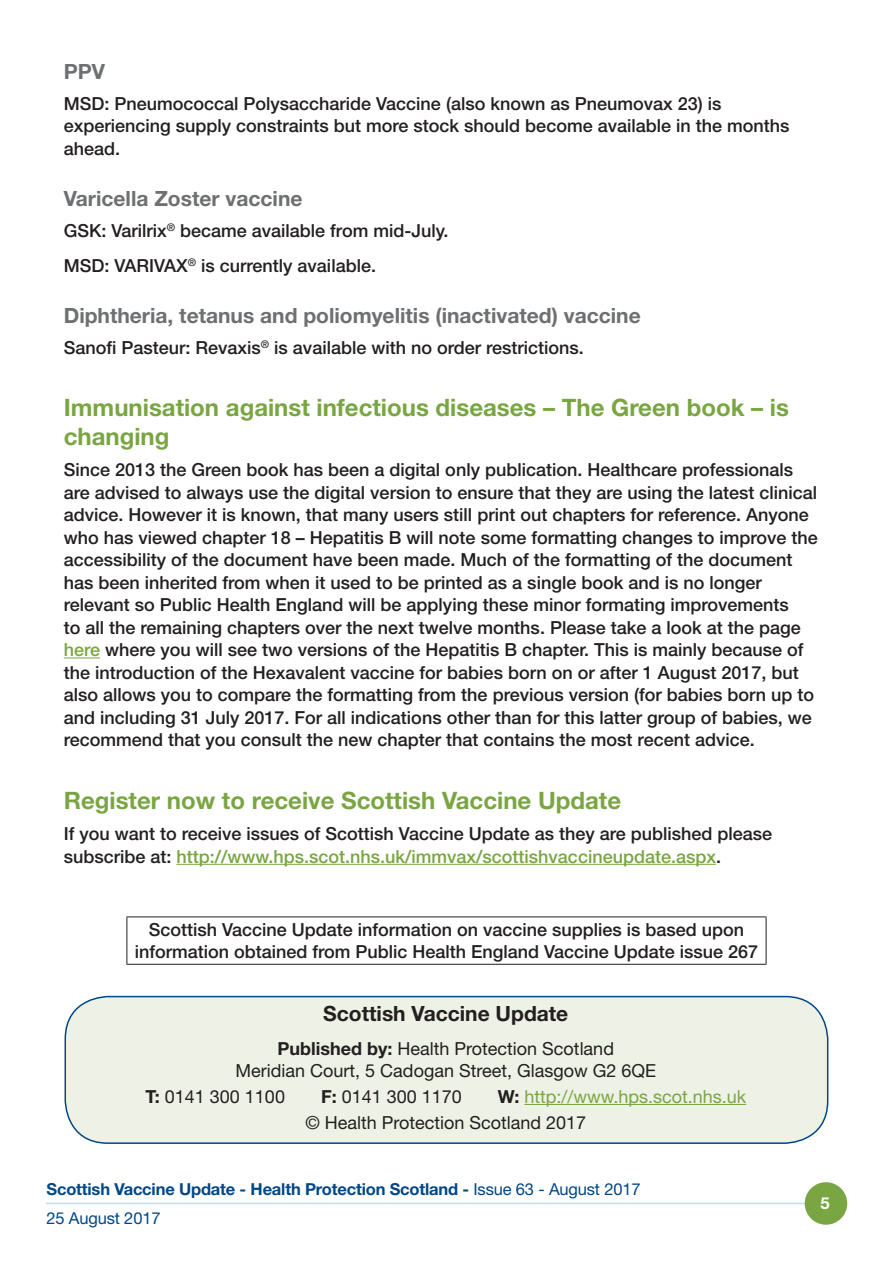
<style>
.page{position:relative;width:893px;height:1263px;background:#fff}
.page>*{position:absolute;margin:0;border:0;box-sizing:border-box;transform-origin:0 0}
.Heading_1{font:700 24px/28.8px "Helvetica Neue LT Std";color:#79a642}
.Heading_2{font:700 21px "Helvetica Neue LT Std";color:#6d6f71}
.Copyright_notice_hea{font:700 21px "Helvetica Neue LT Std";color:#231f20}
.Body{font:500 18px/22.5px "Helvetica Neue LT Std";color:#231f20}
.Copyright_notice{font:18px "Helvetica Neue LT Std";color:#231f20}
.Copyright_notice-2{font:18px "Helvetica Neue LT Std";color:#79a642}
.t1{font:700 16.5px/28.3px "Helvetica Neue LT Std";letter-spacing:-.01em;color:#004786}
.t2{font:700 16.5px "Helvetica Neue LT Std";color:#fff}
.s1{color:#79a642}
.s2{font-weight:700}
.s3{font-weight:700;color:#231f20}
.s4{font-weight:400}
</style>
<div class="page">
<hr style="left:46px;top:1203px;width:759px;height:1px;background:#c4dde9">
<div style="left:805px;top:1182px;width:42px;height:43px;background:#79a642;border-radius:50%"></div>
<hr style="left:64px;top:658px;width:36px;height:1px;background:#79a642">
<hr style="left:176px;top:864px;width:540px;height:1px;background:#79a642">
<hr style="left:127px;top:916px;width:639px;height:1px;background:#231f20">
<hr style="left:127px;top:964px;width:639px;height:1px;background:#231f20">
<hr style="left:127px;top:917px;width:1px;height:47px;background:#231f20">
<hr style="left:766px;top:917px;width:1px;height:47px;background:#231f20">
<div style="left:65px;top:996px;width:763px;height:147px;background:#eef1e5;border-radius:43px"></div>
<hr style="left:524px;top:1104px;width:222px;height:1px;background:#79a642">
<div style="left:65px;top:996px;width:763px;height:148px;border:2px solid #004786;border-radius:43px"></div>
<h2 class="Heading_2" style="left:64px;top:58px;width:43px">PPV</h2>
<p class="Body" style="left:64px;top:92px;width:727px">MSD: Pneumococcal Polysaccharide Vaccine (also known as Pneumovax 23) is experiencing supply constraints but more stock should become available in the months ahead.</p>
<h2 class="Heading_2" style="left:64px;top:185px;width:240px">Varicella Zoster vaccine</h2>
<p class="Body" style="left:64px;top:219px;width:386px">GSK: Varilrix<sup>®</sup> became available from mid-July.</p>
<p class="Body" style="left:64px;top:254px;width:314px">MSD: VARIVAX<sup>®</sup> is currently available.</p>
<h2 class="Heading_2" style="left:64px;top:302px;width:578px">Diphtheria, tetanus and poliomyelitis (inactivated) vaccine</h2>
<p class="Body" style="left:64px;top:336px;width:522px">Sanofi Pasteur: Revaxis<sup>®</sup> is available with no order restrictions.</p>
<h1 class="Heading_1" style="left:64px;top:393px;width:727px">Immunisation against infectious diseases – The Green book – is changing</h1>
<p class="Body" style="left:64px;top:458px;width:755px">Since 2013 the Green book has been a digital only publication. Healthcare professionals are advised to always use the digital version to ensure that they are using the latest clinical advice. However it is known, that many users still print out chapters for reference. Anyone who has viewed chapter 18 – Hepatitis B will note some formatting changes to improve the accessibility of the document have been made. Much of the formatting of the document has been inherited from when it used to be printed as a single book and is no longer relevant so Public Health England will be applying these minor formating improvements<br>to all the remaining chapters over the next twelve months. Please take a look at the page <span class="s1">here</span> where you will see two versions of the Hepatitis B chapter. This is mainly because of the introduction of the Hexavalent vaccine for babies born on or after 1 August 2017, but also allows you to compare the formatting from the previous version (for babies born up to and including 31 July 2017. For all indications other than for this latter group of babies, we recommend that you consult the new chapter that contains the most recent advice.</p>
<h1 class="Heading_1" style="left:64px;top:785px;width:559px">Register now to receive Scottish Vaccine Update</h1>
<p class="Body" style="left:64px;top:822px;width:710px">If you want to receive issues of Scottish Vaccine Update as they are published please subscribe at: <span class="s1">http://www.hps.scot.nhs.uk/immvax/scottishvaccineupdate.aspx</span>.</p>
<p class="Body" style="left:135px;top:918px;width:625px;text-align:center">Scottish Vaccine Update information on vaccine supplies is based upon information obtained from Public Health England Vaccine Update issue 267</p>
<h1 class="Copyright_notice_hea" style="left:323px;top:1000px;width:247px">Scottish Vaccine Update</h1>
<p class="Copyright_notice" style="left:278px;top:1038px;width:338px"><span class="s2">Published by:</span> Health Protection Scotland</p>
<p class="Copyright_notice" style="left:236px;top:1060px;width:422px">Meridian Court, 5 Cadogan Street, Glasgow G2 6QE</p>
<p class="Copyright_notice" style="left:145px;top:1085px;width:141px"><span class="s2">T:</span> 0141 300 1100</p>
<p class="Copyright_notice" style="left:321px;top:1085px;width:142px"><span class="s2">F:</span> 0141 300 1170</p>
<p class="Copyright_notice-2" style="left:498px;top:1085px;width:250px"><span class="s3">W:</span> http://www.hps.scot.nhs.uk</p>
<p class="Copyright_notice" style="left:305px;top:1111px;width:282px">© Health Protection Scotland 2017</p>
<p class="t1" style="left:46px;top:1175px;width:596px">Scottish Vaccine Update - Health Protection Scotland - <span class="s4">Issue 63 - August 2017<br>25 August 2017</span></p>
<p class="t2" style="left:820px;top:1193px;width:11px">5</p>
</div>
